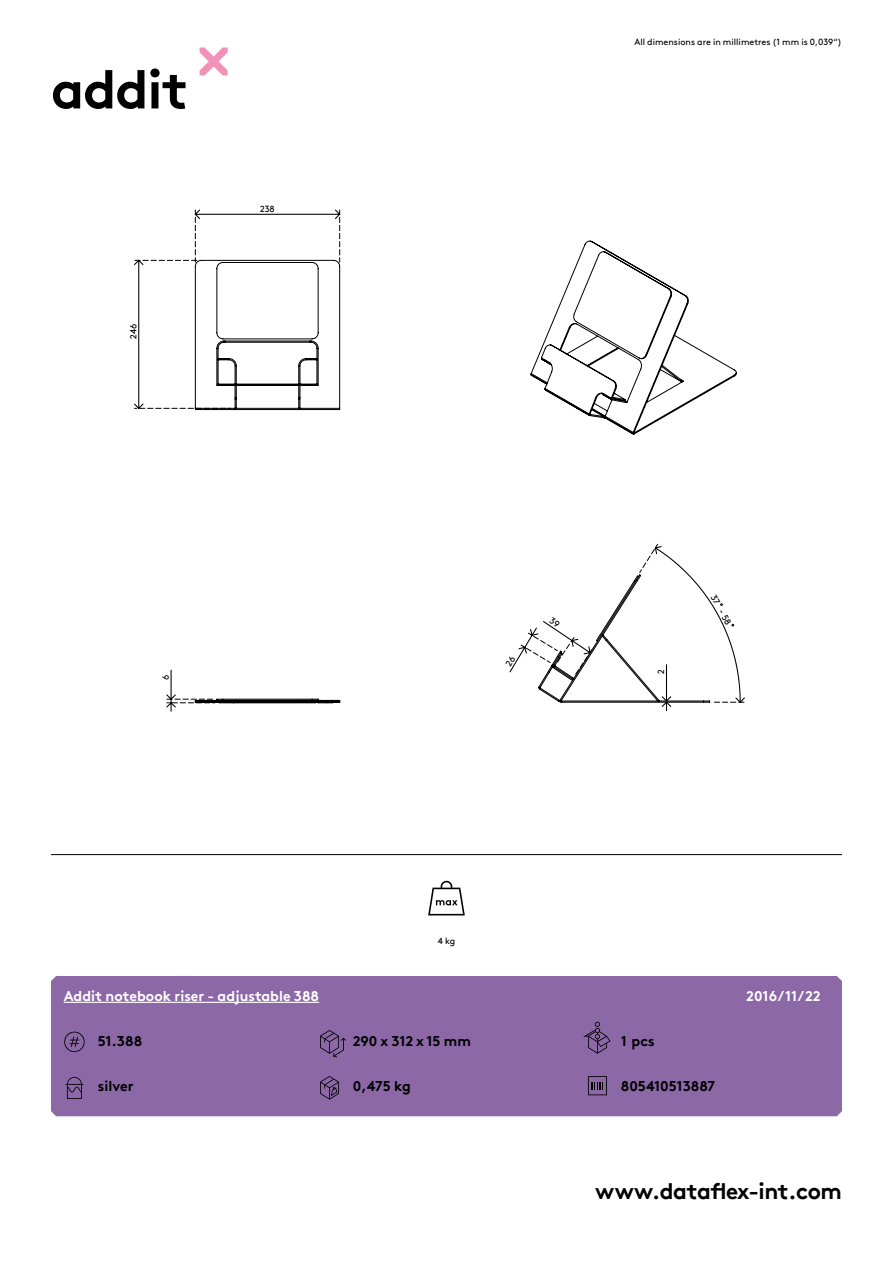
<style>
.page{position:relative;width:893px;height:1263px;background:#fff}
.page>*{position:absolute;margin:0;border:0;box-sizing:border-box;transform-origin:0 0}
.hoofdstuk{font:700 54px "Brown Pro TT";letter-spacing:-.02em;color:#000}
.t1{font:700 22.5px "Brown Pro TT";letter-spacing:-.02em;color:#000}
.specificaties{font:700 14.25px "Brown Pro TT";color:#000}
.t2{font:700 14.25px "Brown Pro TT";color:#fff}
.t3{font:9px "Brown";color:#000}
.t4{font:9px "Brown Pro TT Regular Alt";color:#000}
</style>
<div class="page">
<svg style="left:200px;top:47px;width:28px;height:28px"></svg>
<hr style="left:51px;top:854px;width:791px;height:1px;background:#000">
<svg style="left:428px;top:881px;width:37px;height:34px"></svg>
<div style="left:51px;top:976px;width:791px;height:140px;background:#8c68a7"></div>
<svg style="left:312px;top:699px;width:21px;height:1px"></svg>
<hr style="left:223px;top:699px;width:89px;height:1px;background:#000">
<hr style="left:236px;top:700px;width:63px;height:1px;background:#000">
<hr style="left:300px;top:700px;width:40px;height:1px;background:#000">
<hr style="left:195px;top:701px;width:145px;height:1px;background:#000">
<hr style="left:195px;top:702px;width:145px;height:1px;background:#000">
<svg style="left:167px;top:699px;width:70px;height:4px"></svg>
<svg style="left:134px;top:209px;width:207px;height:201px"></svg>
<svg style="left:530px;top:240px;width:207px;height:195px"></svg>
<svg style="left:64px;top:1032px;width:21px;height:20px"></svg>
<svg style="left:65px;top:1077px;width:18px;height:22px"></svg>
<svg style="left:320px;top:1030px;width:26px;height:27px"></svg>
<svg style="left:583px;top:1022px;width:27px;height:32px"></svg>
<svg style="left:320px;top:1076px;width:19px;height:24px"></svg>
<svg style="left:588px;top:1076px;width:19px;height:19px"></svg>
<hr style="left:64px;top:1002px;width:255px;height:1px;background:#fff">
<svg style="left:509px;top:543px;width:236px;height:161px"></svg>
<p class="hoofdstuk" style="left:51px;top:46px;width:139px">addit</p>
<p class="t4" style="left:127px;top:339px;width:16px;rotate:-90deg">246</p>
<p class="t4" style="left:260px;top:202px;width:16px">238</p>
<p class="t4" style="left:159px;top:680px;width:7px;rotate:-90deg">6</p>
<p class="t3" style="left:438px;top:934px;width:19px">4 kg</p>
<p class="t3" style="left:634px;top:35px;width:209px">All dimensions are in millimetres (1 mm is 0,039“)</p>
<p class="t4" style="left:654px;top:674px;width:6px;rotate:-90deg">2</p>
<p class="t4" style="left:719px;top:592px;width:34px;rotate:61deg">37 - 58</p>
<p class="t2" style="left:64px;top:985px;width:257px">Addit notebook riser - adjustable 388</p>
<p class="t2" style="left:746px;top:985px;width:76px">2016/11/22</p>
<p class="specificaties" style="left:98px;top:1029px;width:46px">51.388</p>
<p class="specificaties" style="left:98px;top:1074px;width:37px">silver</p>
<p class="specificaties" style="left:353px;top:1029px;width:119px">290 x 312 x 15 mm</p>
<p class="specificaties" style="left:621px;top:1029px;width:35px">1 pcs</p>
<p class="specificaties" style="left:353px;top:1074px;width:60px">0,475 kg</p>
<p class="specificaties" style="left:621px;top:1074px;width:96px">805410513887</p>
<h2 class="t1" style="left:595px;top:1173px;width:248px">www.dataflex-int.com</h2>
</div>
